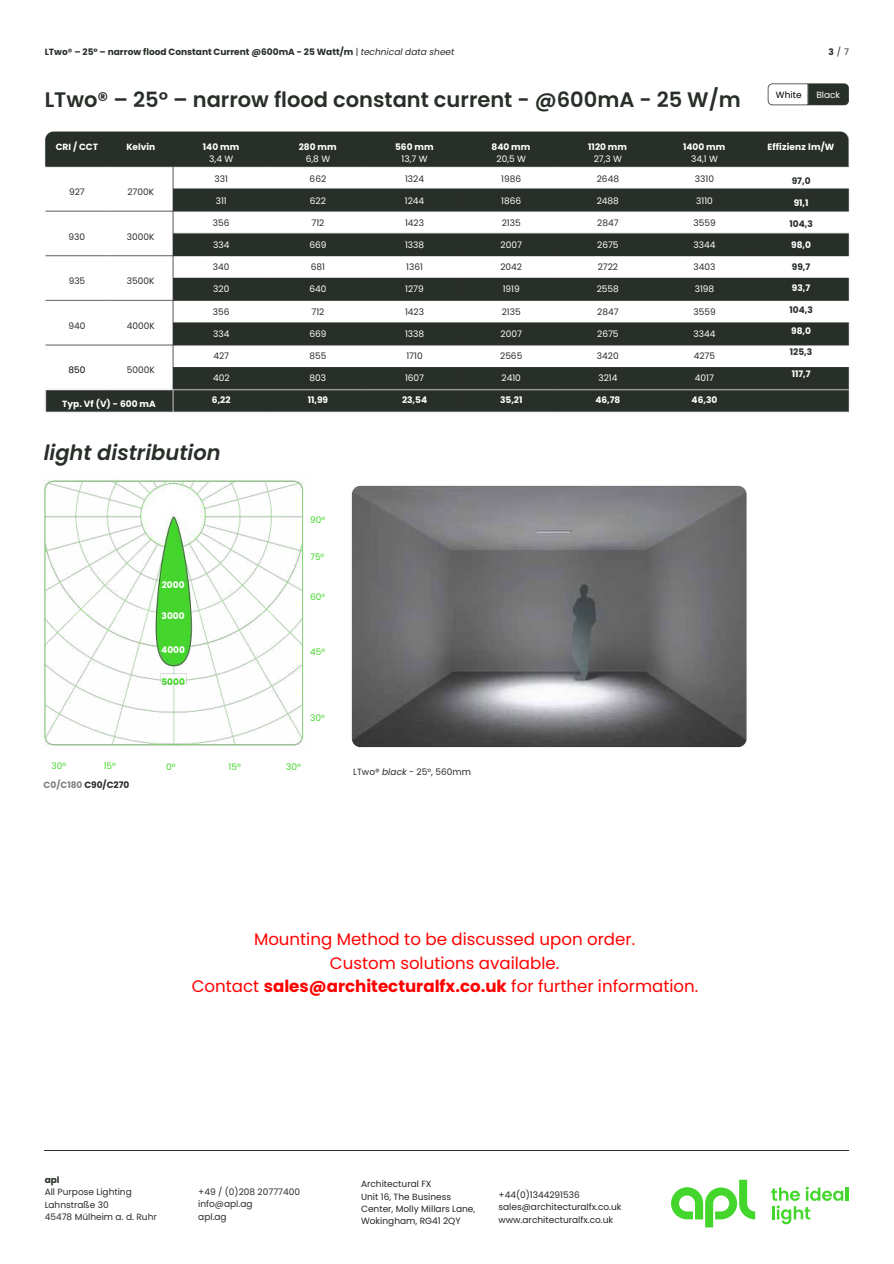
<style>
.page{position:relative;width:894px;height:1264px;background:#fff}
.page>*{position:absolute;margin:0;border:0;box-sizing:border-box;transform-origin:0 0}
.t1{font:600 21px "Poppins";color:#282e28}
.t2{font:italic 600 21px "Poppins";color:#282e28}
.t3{font:16.65px/23.1px "Poppins";color:#f00;text-align:center}
.t4{font:9px/12.6px "Poppins";color:#282e28}
.t5{font:9px "Poppins";color:#fff}
.t6{font:9px/12.3px "Poppins";color:#222622}
.t7{font:700 9px "Poppins";color:#fff}
.t8{font:700 9px/18.3px "Poppins";color:#282e28}
.t9{font:9px "Poppins";color:#44d62c}
.t10{font:700 9px "Poppins";letter-spacing:.02em;color:#fff}
.t11{font:9px "Poppins";color:#000}
.t12{font:700 9px "Poppins";color:#44d62c}
.s1{font-weight:400}
.s2{font-weight:400;font-style:italic}
.s3{font-weight:400;color:#44d62c}
.s4{color:#7e827e}
.s5{font-style:italic}
.s6{font-weight:700}
</style>
<div class="page">
<svg style="left:671px;top:1179px;width:84px;height:48px"></svg>
<hr style="left:45px;top:1150px;width:803px;height:1px;background:#282e28">
<svg style="left:771px;top:1186px;width:76px;height:38px"></svg>
<img style="left:352px;top:486px;width:393px;height:261px;border-radius:8px">
<svg style="left:767px;top:83px;width:81px;height:22px"></svg>
<img style="left:43px;top:479px;width:261px;height:267px">
<img style="left:45px;top:131px;width:805px;height:282px">
<p class="t8" style="left:45px;top:43px;width:411px">LTwo® – 25° – narrow flood Constant Current @600mA - 25 Watt/m <span class="s1">|</span> <span class="s2">technical data sheet</span></p>
<h1 class="t1" style="left:45px;top:87px;width:697px">LTwo® – 25° – narrow flood constant current - @600mA - 25 W/m</h1>
<p class="t7" style="left:56px;top:141px;width:44px">CRI / CCT</p>
<p class="t4" style="left:69px;top:186px;width:17px">927</p>
<p class="t4" style="left:69px;top:230px;width:18px">930</p>
<p class="t4" style="left:69px;top:275px;width:18px">935</p>
<p class="t4" style="left:68px;top:319px;width:18px">940</p>
<p class="t11" style="left:68px;top:365px;width:18px">850</p>
<p class="t7" style="left:126px;top:141px;width:30px">Kelvin</p>
<p class="t4" style="left:127px;top:186px;width:28px">2700K</p>
<p class="t4" style="left:127px;top:230px;width:29px">3000K</p>
<p class="t4" style="left:127px;top:275px;width:29px">3500K</p>
<p class="t4" style="left:127px;top:319px;width:30px">4000K</p>
<p class="t4" style="left:127px;top:364px;width:29px">5000K</p>
<p class="t7" style="left:62px;top:398px;width:95px">Typ. Vf (V) - 600 mA</p>
<p class="t7" style="left:203px;top:141px;width:38px">140 mm</p>
<p class="t5" style="left:209px;top:154px;width:25px">3,4 W</p>
<p class="t4" style="left:214px;top:172px;width:15px">331</p>
<p class="t5" style="left:216px;top:195px;width:13px">311</p>
<p class="t4" style="left:213px;top:216px;width:18px">356</p>
<p class="t5" style="left:213px;top:240px;width:18px">334</p>
<p class="t4" style="left:213px;top:261px;width:18px">340</p>
<p class="t5" style="left:213px;top:284px;width:18px">320</p>
<p class="t4" style="left:213px;top:305px;width:18px">356</p>
<p class="t5" style="left:213px;top:328px;width:18px">334</p>
<p class="t4" style="left:213px;top:349px;width:17px">427</p>
<p class="t5" style="left:213px;top:372px;width:18px">402</p>
<p class="t7" style="left:212px;top:394px;width:20px">6,22</p>
<h1 class="t2" style="left:44px;top:441px;width:178px">light distribution</h1>
<p class="t7" style="left:162px;top:579px;width:24px">2000</p>
<p class="t7" style="left:162px;top:611px;width:25px">3000</p>
<p class="t7" style="left:161px;top:644px;width:25px">4000</p>
<p class="t9" style="left:52px;top:761px;width:16px">30°</p>
<p class="t8" style="left:44px;top:757px;width:87px;text-indent:60px"><span class="s3">15°<br></span><span class="s4">C0/C180</span> C90/C270</p>
<p class="t12" style="left:161px;top:676px;width:25px">5000</p>
<p class="t9" style="left:166px;top:761px;width:11px">0°</p>
<p class="t9" style="left:228px;top:761px;width:14px">15°</p>
<p class="t7" style="left:299px;top:141px;width:39px">280 mm</p>
<p class="t5" style="left:305px;top:154px;width:26px">6,8 W</p>
<p class="t4" style="left:309px;top:172px;width:18px">662</p>
<p class="t5" style="left:310px;top:195px;width:18px">622</p>
<p class="t4" style="left:311px;top:216px;width:14px">712</p>
<p class="t5" style="left:309px;top:240px;width:19px">669</p>
<p class="t4" style="left:311px;top:261px;width:16px">681</p>
<p class="t5" style="left:309px;top:284px;width:19px">640</p>
<p class="t4" style="left:311px;top:305px;width:14px">712</p>
<p class="t5" style="left:309px;top:328px;width:19px">669</p>
<p class="t4" style="left:309px;top:349px;width:18px">855</p>
<p class="t5" style="left:309px;top:372px;width:18px">803</p>
<p class="t7" style="left:307px;top:394px;width:22px">11,99</p>
<p class="t7" style="left:395px;top:141px;width:40px">560 mm</p>
<p class="t5" style="left:401px;top:154px;width:28px">13,7 W</p>
<p class="t4" style="left:405px;top:172px;width:21px">1324</p>
<p class="t5" style="left:405px;top:195px;width:21px">1244</p>
<p class="t4" style="left:405px;top:216px;width:21px">1423</p>
<p class="t5" style="left:405px;top:240px;width:21px">1338</p>
<p class="t4" style="left:406px;top:261px;width:18px">1361</p>
<p class="t5" style="left:405px;top:284px;width:20px">1279</p>
<p class="t4" style="left:405px;top:305px;width:21px">1423</p>
<p class="t5" style="left:405px;top:328px;width:21px">1338</p>
<p class="t4" style="left:406px;top:349px;width:18px">1710</p>
<p class="t5" style="left:405px;top:372px;width:21px">1607</p>
<p class="t7" style="left:402px;top:394px;width:27px">23,54</p>
<p class="t7" style="left:491px;top:141px;width:40px">840 mm</p>
<p class="t5" style="left:496px;top:154px;width:31px">20,5 W</p>
<p class="t4" style="left:501px;top:172px;width:21px">1986</p>
<p class="t5" style="left:501px;top:195px;width:21px">1866</p>
<p class="t4" style="left:501px;top:216px;width:21px">2135</p>
<p class="t5" style="left:500px;top:240px;width:23px">2007</p>
<p class="t4" style="left:500px;top:261px;width:23px">2042</p>
<p class="t5" style="left:502px;top:284px;width:19px">1919</p>
<p class="t4" style="left:501px;top:305px;width:21px">2135</p>
<p class="t5" style="left:500px;top:328px;width:23px">2007</p>
<p class="t4" style="left:500px;top:349px;width:24px">2565</p>
<p class="t5" style="left:501px;top:372px;width:21px">2410</p>
<p class="t7" style="left:500px;top:394px;width:24px">35,21</p>
<p class="t9" style="left:310px;top:515px;width:17px">90°</p>
<p class="t9" style="left:310px;top:551px;width:16px">75°</p>
<p class="t9" style="left:310px;top:591px;width:17px">60°</p>
<p class="t9" style="left:310px;top:646px;width:17px">45°</p>
<p class="t9" style="left:310px;top:713px;width:16px">30°</p>
<p class="t9" style="left:286px;top:761px;width:16px">30°</p>
<p class="t4" style="left:353px;top:765px;width:119px">LTwo® <span class="s5">black</span> - 25°, 560mm</p>
<p class="t7" style="left:588px;top:141px;width:40px">1120 mm</p>
<p class="t5" style="left:593px;top:154px;width:30px">27,3 W</p>
<p class="t4" style="left:596px;top:172px;width:24px">2648</p>
<p class="t5" style="left:596px;top:195px;width:24px">2488</p>
<p class="t4" style="left:597px;top:216px;width:23px">2847</p>
<p class="t5" style="left:597px;top:240px;width:23px">2675</p>
<p class="t4" style="left:597px;top:261px;width:22px">2722</p>
<p class="t5" style="left:596px;top:284px;width:24px">2558</p>
<p class="t4" style="left:597px;top:305px;width:23px">2847</p>
<p class="t5" style="left:597px;top:328px;width:23px">2675</p>
<p class="t4" style="left:596px;top:349px;width:23px">3420</p>
<p class="t5" style="left:598px;top:372px;width:21px">3214</p>
<p class="t7" style="left:595px;top:394px;width:27px">46,78</p>
<p class="t7" style="left:683px;top:141px;width:44px">1400 mm</p>
<p class="t5" style="left:691px;top:154px;width:28px">34,1 W</p>
<p class="t4" style="left:694px;top:172px;width:21px">3310</p>
<p class="t5" style="left:696px;top:195px;width:18px">3110</p>
<p class="t4" style="left:693px;top:216px;width:24px">3559</p>
<p class="t5" style="left:693px;top:240px;width:23px">3344</p>
<p class="t4" style="left:693px;top:261px;width:23px">3403</p>
<p class="t5" style="left:694px;top:284px;width:21px">3198</p>
<p class="t4" style="left:693px;top:305px;width:24px">3559</p>
<p class="t5" style="left:693px;top:328px;width:23px">3344</p>
<p class="t4" style="left:693px;top:349px;width:23px">4275</p>
<p class="t5" style="left:694px;top:372px;width:21px">4017</p>
<p class="t7" style="left:691px;top:394px;width:27px">46,30</p>
<p class="t11" style="left:775px;top:90px;width:27px">White</p>
<p class="t4" style="left:828px;top:46px;width:22px"><span class="s6">3</span> / 7</p>
<p class="t5" style="left:816px;top:90px;width:25px">Black</p>
<p class="t10" style="left:767px;top:141px;width:68px">Effizienz lm/W</p>
<p class="t8" style="left:791px;top:172px;width:20px">97,0</p>
<p class="t7" style="left:793px;top:197px;width:16px">91,1</p>
<p class="t8" style="left:789px;top:215px;width:25px">104,3</p>
<p class="t7" style="left:791px;top:240px;width:21px">98,0</p>
<p class="t8" style="left:791px;top:257px;width:20px">99,7</p>
<p class="t7" style="left:791px;top:283px;width:20px">93,7</p>
<p class="t8" style="left:789px;top:300px;width:25px">104,3</p>
<p class="t7" style="left:791px;top:325px;width:21px">98,0</p>
<p class="t8" style="left:789px;top:343px;width:24px">125,3</p>
<p class="t7" style="left:791px;top:368px;width:20px">117,7</p>
<h2 class="t3" style="left:192px;top:928px;width:508px">Mounting Method to be discussed upon order.<br>Custom solutions available.<br>Contact <span class="s6">sales@architecturalfx.co.uk</span> for further information.</h2>
<p class="t8" style="left:45px;top:1170px;width:16px">apl</p>
<p class="t4" style="left:45px;top:1185px;width:114px">All Purpose Lighting<br>Lahnstraße 30<br>45478 Mülheim a. d. Ruhr</p>
<p class="t4" style="left:198px;top:1185px;width:103px">+49 / (0)208 20777400 info@apl.ag<br>apl.ag</p>
<p class="t6" style="left:361px;top:1178px;width:116px">Architectural FX<br>Unit 16, The Business<br>Center, Molly Millars Lane,<br>Wokingham, RG41 2QY</p>
<p class="t6" style="left:498px;top:1188px;width:124px">+44(0)1344291536 sales@architecturalfx.co.uk www.architecturalfx.co.uk</p>
</div>
